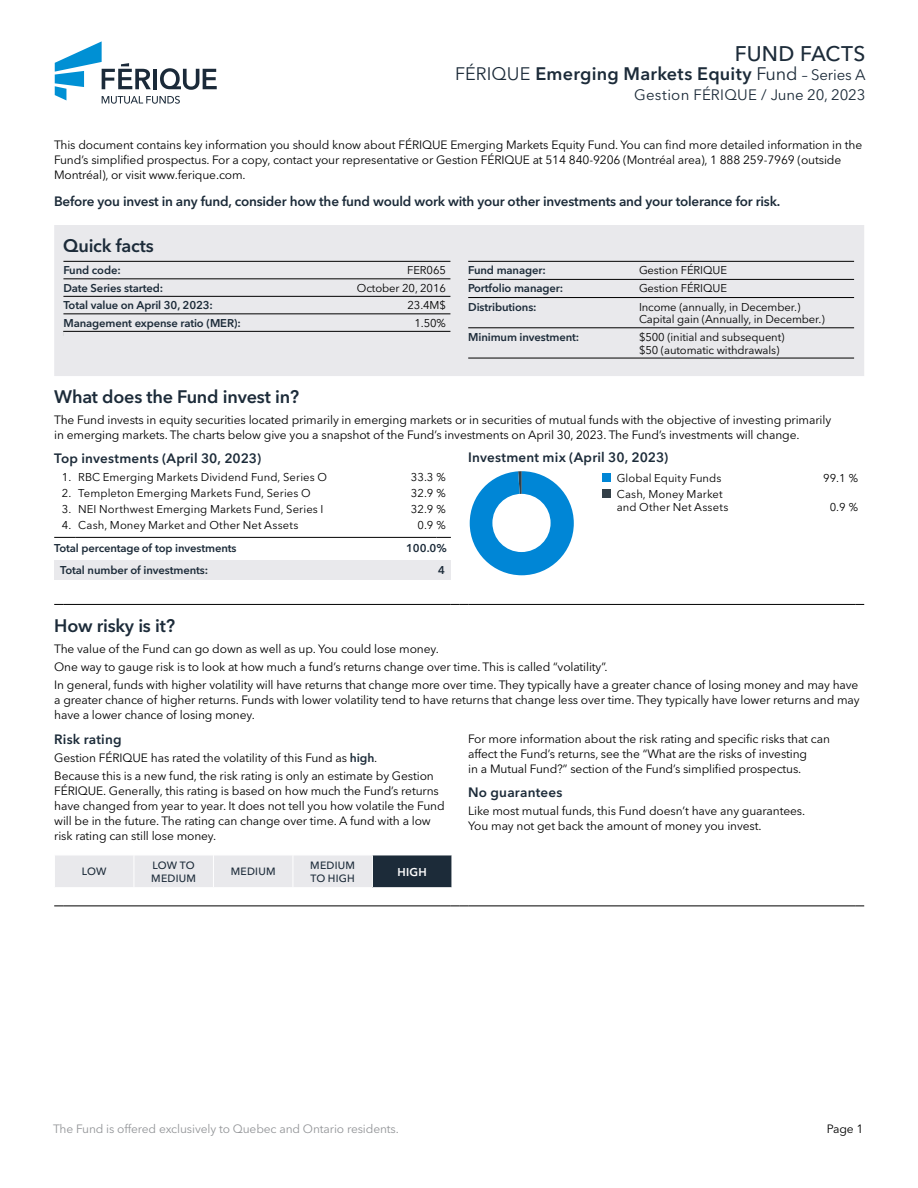
<style>
.page{position:relative;width:918px;height:1188px;background:#fff}
.page>*{position:absolute;margin:0;border:0;box-sizing:border-box;transform-origin:0 0}
.t1{font:500 21px "Avenir Next LT Pro";letter-spacing:.01em;color:#1c2b39}
.t2{font:600 18px "Avenir Next LT Pro";letter-spacing:-.01em;color:#1c2b39}
.t3{font:600 18px "Avenir Next LT Pro";letter-spacing:.015em;color:#1c2b39}
.t4{font:15px "Avenir Next LT Pro";letter-spacing:.01em;color:#1c2b39}
.t5{font:600 13.5px "Avenir Next LT Pro";letter-spacing:-.015em;color:#1c2b39}
.t6{font:600 13.5px "Avenir Next LT Pro";letter-spacing:.015em;color:#1c2b39}
.t7{font:12px/15px "Avenir Next LT Pro";letter-spacing:-.01em;color:#000}
.t8{font:12px "Avenir Next LT Pro";letter-spacing:-.01em;color:#939598}
.t9{font:11.25px/12.8px "Avenir Next LT Pro";color:#000}
.t10{font:600 11.25px "Avenir Next LT Pro";letter-spacing:-.01em;color:#1c2b39}
.t11{font:600 11.25px "Avenir Next LT Pro";color:#fff}
.t12{font:500 10.5px/12.8px "Avenir Next LT Pro";letter-spacing:.025em;color:#1c2b39}
.s1{font-weight:400}
.s2{font-weight:400;font-size:15px}
.s3{font-weight:600;color:#1c2b39}
</style>
<div class="page">
<svg style="left:55px;top:41px;width:162px;height:63px"></svg>
<div style="left:54px;top:225px;width:810px;height:151px;background:#e9e9ec"></div>
<hr style="left:63px;top:906px;width:387px;height:1px;background:#000">
<svg style="left:450px;top:906px;width:18px;height:1px"></svg>
<hr style="left:468px;top:906px;width:387px;height:1px;background:#000">
<hr style="left:63px;top:604px;width:387px;height:1px;background:#000">
<svg style="left:450px;top:604px;width:18px;height:1px"></svg>
<hr style="left:468px;top:604px;width:387px;height:1px;background:#000">
<hr style="left:63px;top:261px;width:387px;height:1px;background:#000">
<hr style="left:63px;top:279px;width:387px;height:1px;background:#000">
<hr style="left:63px;top:296px;width:387px;height:1px;background:#000">
<hr style="left:63px;top:314px;width:387px;height:1px;background:#000">
<hr style="left:63px;top:331px;width:387px;height:1px;background:#000">
<hr style="left:468px;top:261px;width:171px;height:1px;background:#000">
<hr style="left:639px;top:261px;width:215px;height:1px;background:#000">
<hr style="left:468px;top:279px;width:171px;height:1px;background:#000">
<hr style="left:639px;top:279px;width:215px;height:1px;background:#000">
<hr style="left:468px;top:297px;width:171px;height:1px;background:#000">
<hr style="left:639px;top:297px;width:215px;height:1px;background:#000">
<hr style="left:468px;top:328px;width:171px;height:1px;background:#000">
<hr style="left:639px;top:328px;width:215px;height:1px;background:#000">
<hr style="left:468px;top:358px;width:171px;height:1px;background:#000">
<hr style="left:639px;top:358px;width:215px;height:1px;background:#000">
<div style="left:54px;top:560px;width:397px;height:20px;background:#e9e9ec"></div>
<svg style="left:54px;top:537px;width:21px;height:1px"></svg>
<hr style="left:75px;top:537px;width:321px;height:1px;background:#000">
<hr style="left:396px;top:537px;width:40px;height:1px;background:#000">
<svg style="left:436px;top:537px;width:15px;height:1px"></svg>
<div style="left:470px;top:471px;width:104px;height:104px;background:#0086d6;border-radius:52px"></div>
<div style="left:492px;top:494px;width:59px;height:58px;background:#fff;border-radius:50%"></div>
<div style="left:602px;top:473px;width:8px;height:9px;background:#0086d6"></div>
<div style="left:602px;top:490px;width:8px;height:8px;background:#333f48"></div>
<div style="left:55px;top:856px;width:317px;height:31px;background:#e9e9ec"></div>
<div style="left:372px;top:855px;width:80px;height:33px;background:#1c2b39"></div>
<hr style="left:134px;top:855px;width:1px;height:32px;background:#fff">
<hr style="left:213px;top:855px;width:1px;height:32px;background:#fff">
<hr style="left:293px;top:855px;width:1px;height:32px;background:#fff">
<hr style="left:372px;top:855px;width:80px;height:1px;background:#fff">
<hr style="left:372px;top:855px;width:1px;height:32px;background:#fff">
<hr style="left:372px;top:887px;width:80px;height:1px;background:#fff">
<h1 class="t1" style="left:735px;top:41px;width:132px">FUND FACTS</h1>
<h2 class="t3" style="left:455px;top:63px;width:412px"><span class="s1">FÉRIQUE</span> Emerging Markets Equity <span class="s1">Fund</span> <span class="s2">– Series A</span></h2>
<p class="t4" style="left:634px;top:86px;width:233px">Gestion FÉRIQUE / June 20, 2023</p>
<p class="t7" style="left:54px;top:137px;width:810px">This document contains key information you should know about FÉRIQUE Emerging Markets Equity Fund. You can find more detailed information in the<br>Fund’s simplified prospectus. For a copy, contact your representative or Gestion FÉRIQUE at 514 840-9206 (Montréal area), 1 888 259-7969 (outside<br>Montréal), or visit www.ferique.com.</p>
<p class="t5" style="left:54px;top:193px;width:728px">Before you invest in any fund, consider how the fund would work with your other investments and your tolerance for risk.</p>
<h2 class="t2" style="left:63px;top:235px;width:92px">Quick facts</h2>
<p class="t10" style="left:63px;top:264px;width:59px">Fund code:</p>
<p class="t9" style="left:407px;top:264px;width:40px">FER065</p>
<p class="t10" style="left:63px;top:281px;width:101px">Date Series started:</p>
<p class="t9" style="left:357px;top:282px;width:90px">October 20, 2016</p>
<p class="t10" style="left:63px;top:299px;width:151px">Total value on April 30, 2023:</p>
<p class="t9" style="left:408px;top:299px;width:40px">23.4M$</p>
<p class="t10" style="left:63px;top:316px;width:179px">Management expense ratio (MER):</p>
<p class="t9" style="left:415px;top:317px;width:33px">1.50%</p>
<p class="t10" style="left:468px;top:264px;width:79px">Fund manager:</p>
<p class="t9" style="left:639px;top:264px;width:89px">Gestion FÉRIQUE</p>
<p class="t10" style="left:468px;top:282px;width:97px">Portfolio manager:</p>
<p class="t9" style="left:639px;top:282px;width:89px">Gestion FÉRIQUE</p>
<p class="t10" style="left:468px;top:300px;width:70px">Distributions:</p>
<p class="t9" style="left:639px;top:300px;width:187px">Income (annually, in December.)<br>Capital gain (Annually, in December.)</p>
<p class="t10" style="left:468px;top:330px;width:113px">Minimum investment:</p>
<p class="t9" style="left:639px;top:331px;width:147px">$500 (initial and subsequent) $50 (automatic withdrawals)</p>
<h2 class="t2" style="left:54px;top:386px;width:247px">What does the Fund invest in?</h2>
<p class="t7" style="left:54px;top:412px;width:778px">The Fund invests in equity securities located primarily in emerging markets or in securities of mutual funds with the objective of investing primarily in emerging markets. The charts below give you a snapshot of the Fund’s investments on April 30, 2023. The Fund’s investments will change.</p>
<p class="t6" style="left:54px;top:450px;width:208px">Top investments (April 30, 2023)</p>
<p class="t9" style="left:62px;top:471px;width:266px">1. RBC Emerging Markets Dividend Fund, Series O</p>
<p class="t9" style="left:411px;top:471px;width:36px">33.3 %</p>
<p class="t9" style="left:62px;top:487px;width:250px">2. Templeton Emerging Markets Fund, Series O</p>
<p class="t9" style="left:411px;top:487px;width:36px">32.9 %</p>
<p class="t9" style="left:62px;top:503px;width:263px">3. NEI Northwest Emerging Markets Fund, Series I</p>
<p class="t9" style="left:411px;top:503px;width:36px">32.9 %</p>
<p class="t9" style="left:62px;top:519px;width:238px">4. Cash, Money Market and Other Net Assets</p>
<p class="t9" style="left:418px;top:519px;width:30px">0.9 %</p>
<p class="t10" style="left:54px;top:541px;width:184px">Total percentage of top investments</p>
<p class="t10" style="left:406px;top:541px;width:42px">100.0%</p>
<p class="t10" style="left:60px;top:563px;width:150px">Total number of investments:</p>
<p class="t10" style="left:438px;top:563px;width:8px">4</p>
<p class="t6" style="left:468px;top:449px;width:202px">Investment mix (April 30, 2023)</p>
<p class="t9" style="left:617px;top:472px;width:106px">Global Equity Funds</p>
<p class="t9" style="left:823px;top:472px;width:36px">99.1 %</p>
<p class="t9" style="left:617px;top:488px;width:113px">Cash, Money Market and Other Net Assets</p>
<p class="t9" style="left:830px;top:501px;width:30px">0.9 %</p>
<h2 class="t2" style="left:54px;top:614px;width:122px">How risky is it?</h2>
<p class="t7" style="left:54px;top:639px;width:806px;line-height:18px">The value of the Fund can go down as well as up. You could lose money.<br>One way to gauge risk is to look at how much a fund’s returns change over time. This is called “volatility”.<br>In general, funds with higher volatility will have returns that change more over time. They typically have a greater chance of losing money and may have</p>
<p class="t7" style="left:54px;top:692px;width:807px">a greater chance of higher returns. Funds with lower volatility tend to have returns that change less over time. They typically have lower returns and may have a lower chance of losing money.</p>
<p class="t6" style="left:54px;top:731px;width:69px">Risk rating</p>
<p class="t7" style="left:54px;top:749px;width:381px;line-height:18px">Gestion FÉRIQUE has rated the volatility of this Fund as <span class="s3">high</span>.<br>Because this is a new fund, the risk rating is only an estimate by Gestion</p>
<p class="t7" style="left:54px;top:783px;width:392px">FÉRIQUE. Generally, this rating is based on how much the Fund’s returns have changed from year to year. It does not tell you how volatile the Fund will be in the future. The rating can change over time. A fund with a low risk rating can still lose money.</p>
<p class="t12" style="left:82px;top:865px;width:26px">LOW</p>
<p class="t12" style="left:151px;top:859px;width:46px">LOW TO<br>MEDIUM</p>
<p class="t12" style="left:231px;top:865px;width:46px">MEDIUM</p>
<p class="t12" style="left:310px;top:859px;width:46px">MEDIUM<br>TO HIGH</p>
<p class="t11" style="left:397px;top:865px;width:31px">HIGH</p>
<p class="t7" style="left:468px;top:731px;width:363px">For more information about the risk rating and specific risks that can affect the Fund’s returns, see the “What are the risks of investing<br>in a Mutual Fund?” section of the Fund’s simplified prospectus.</p>
<p class="t6" style="left:468px;top:784px;width:96px">No guarantees</p>
<p class="t7" style="left:468px;top:803px;width:339px">Like most mutual funds, this Fund doesn’t have any guarantees.<br>You may not get back the amount of money you invest.</p>
<p class="t8" style="left:53px;top:1122px;width:347px">The Fund is offered exclusively to Quebec and Ontario residents.</p>
<p class="t7" style="left:827px;top:1121px;width:38px">Page 1</p>
</div>
